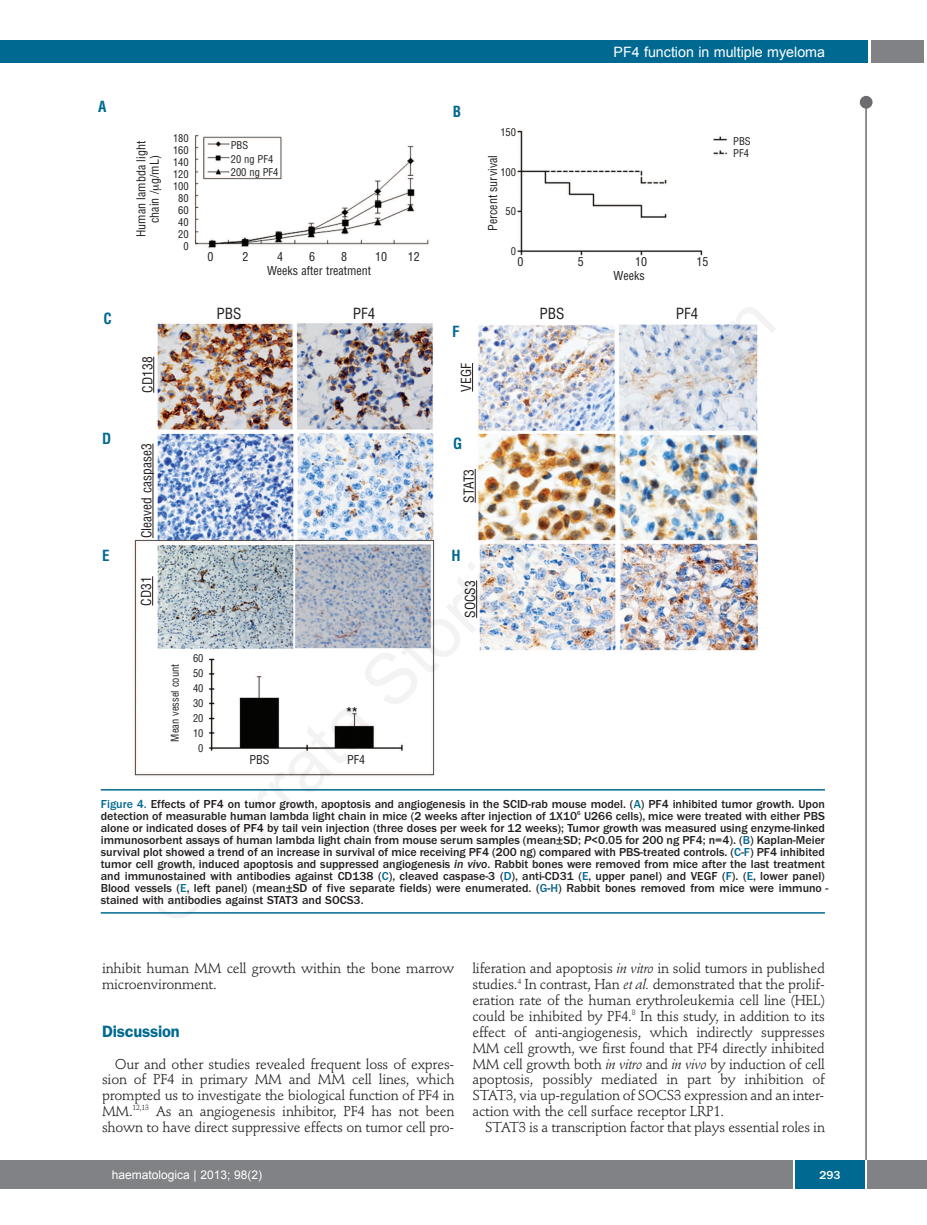
<style>
.page{position:relative;width:927px;height:1225px;background:#fff}
.page>*{position:absolute;margin:0;border:0;box-sizing:border-box;transform-origin:0 0}
.t1{font:600 16.5px "Franklin Gothic";letter-spacing:-.015em;color:#006991}
.t2{font:condensed 15px "Helvetica";color:#231f20}
.t3{font:700 condensed 15px "Helvetica";color:#006991}
.t4{font:14.25px/15.9px "Stempel Schneidler";letter-spacing:-.015em;color:#231f20;text-align:justify}
.t5{font:14.25px "Arial";color:#fff}
.t6{font:condensed 13.5px "Helvetica";color:#231f20}
.t7{font:500 12px/12px "Franklin Gothic";color:#231f20}
.t8{font:condensed 12px/13.5px "Helvetica";color:#231f20;text-align:center}
.t9{font:12px "Arial";color:#fff}
.t10{font:500 12px "Franklin Gothic";color:#fff}
.t11{font:condensed 10.5px/12px "Helvetica";color:#231f20}
.s1{color:#006991}
.s2{font-style:italic}
</style>
<div class="page">
<div style="left:860px;top:96px;width:12px;height:13px;background:#6c6d70;border-radius:50%"></div>
<hr style="left:865px;top:98px;width:2px;height:1062px;background:#6c6d70">
<div style="left:871px;top:40px;width:52px;height:22px;background:#808285"></div>
<div style="left:18px;top:40px;width:849px;height:22px;background:#006991"></div>
<div style="left:17px;top:1160px;width:910px;height:28px;background:#808285"></div>
<div style="left:795px;top:1160px;width:70px;height:28px;background:#006991"></div>
<hr style="left:793px;top:1160px;width:2px;height:28px;background:#fff">
<hr style="left:865px;top:1160px;width:2px;height:28px;background:#fff">
<div style="left:0;top:40px;width:19px;height:22px;background:#006991"></div>
<div style="left:0;top:1160px;width:18px;height:28px;background:#808285"></div>
<img style="left:134px;top:130px;width:625px;height:646px">
<hr style="left:101px;top:789px;width:724px;height:1px;background:#006991">
<hr style="left:101px;top:912px;width:724px;height:1px;background:#006991">
<hr style="left:476px;top:580px;width:1px;height:38px;background:#231f20">
<hr style="left:475px;top:469px;width:1px;height:33px;background:#231f20">
<svg style="left:472px;top:363px;width:1px;height:28px"></svg>
<hr style="left:153px;top:357px;width:1px;height:36px;background:#231f20">
<svg style="left:152px;top:576px;width:1px;height:29px"></svg>
<hr style="left:153px;top:443px;width:1px;height:95px;background:#231f20">
<svg style="left:153px;top:184px;width:8px;height:6px"></svg>
<p class="t3" style="left:98px;top:98px;width:10px">A</p>
<p class="t3" style="left:453px;top:103px;width:10px">B</p>
<p class="t5" style="left:614px;top:44px;width:213px">PF4 function in multiple myeloma</p>
<p class="t3" style="left:104px;top:310px;width:10px">C</p>
<p class="t3" style="left:102px;top:430px;width:11px">D</p>
<p class="t8" style="left:134px;top:237px;width:97px;rotate:-90deg">Human lambda light chain / g/mL)</p>
<p class="t11" style="left:173px;top:132px;width:17px;text-align:right">180<br>160<br>140<br>120<br>100<br>80<br>60<br>40<br>20<br>0</p>
<p class="t11" style="left:500px;top:126px;width:17px">150</p>
<p class="t11" style="left:500px;top:166px;width:17px">100</p>
<p class="t11" style="left:506px;top:206px;width:12px">50</p>
<p class="t11" style="left:511px;top:245px;width:7px">0</p>
<p class="t11" style="left:231px;top:139px;width:49px;line-height:13.5px">PBS<br>20 ng PF4<br>200 ng PF4</p>
<p class="t8" style="left:486px;top:231px;width:77px;rotate:-90deg">Percent survival</p>
<p class="t8" style="left:208px;top:250px;width:7px">0</p>
<p class="t8" style="left:243px;top:250px;width:7px">2</p>
<p class="t8" style="left:277px;top:250px;width:7px">4</p>
<p class="t8" style="left:309px;top:250px;width:7px">6</p>
<p class="t8" style="left:341px;top:250px;width:7px">8</p>
<p class="t8" style="left:375px;top:250px;width:13px">10</p>
<p class="t8" style="left:408px;top:250px;width:13px">12</p>
<p class="t8" style="left:267px;top:264px;width:106px">Weeks after treatment</p>
<p class="t2" style="left:216px;top:304px;width:26px">PBS</p>
<p class="t2" style="left:353px;top:304px;width:24px">PF4</p>
<p class="t2" style="left:539px;top:305px;width:26px">PBS</p>
<p class="t2" style="left:676px;top:305px;width:24px">PF4</p>
<p class="t8" style="left:518px;top:255px;width:7px">0</p>
<p class="t8" style="left:578px;top:255px;width:7px">5</p>
<p class="t8" style="left:635px;top:255px;width:13px">10</p>
<p class="t8" style="left:697px;top:255px;width:13px">15</p>
<p class="t8" style="left:614px;top:269px;width:33px">Weeks</p>
<p class="t3" style="left:452px;top:323px;width:9px">F</p>
<p class="t6" style="left:140px;top:393px;width:37px;rotate:-90deg">CD138</p>
<p class="t6" style="left:459px;top:391px;width:30px;rotate:-90deg">VEGF</p>
<p class="t6" style="left:139px;top:538px;width:96px;rotate:-90deg">Cleaved caspase3</p>
<p class="t3" style="left:453px;top:435px;width:11px">G</p>
<p class="t6" style="left:461px;top:502px;width:35px;rotate:-90deg">STAT3</p>
<p class="t3" style="left:102px;top:547px;width:9px">E</p>
<p class="t3" style="left:452px;top:547px;width:11px">H</p>
<p class="t6" style="left:139px;top:605px;width:31px;rotate:-90deg">CD31</p>
<p class="t11" style="left:169px;top:741px;width:79px;rotate:-90deg">Mean vessel count</p>
<p class="t11" style="left:193px;top:651px;width:12px;line-height:15px;text-align:center">60<br>50<br>40<br>30<br>20<br>10<br>0</p>
<p class="t8" style="left:249px;top:752px;width:21px">PBS</p>
<p class="t8" style="left:347px;top:752px;width:19px">PF4</p>
<p class="t6" style="left:463px;top:618px;width:39px;rotate:-90deg">SOCS3</p>
<p class="t11" style="left:733px;top:135px;width:19px;line-height:12.6px">PBS<br>PF4</p>
<p class="t7" style="left:101px;top:798px;width:729px"><span class="s1">Figure 4.</span> Effects of PF4 on tumor growth, apoptosis and angiogenesis in the SCID-rab mouse model. (<span class="s1">A</span>) PF4 inhibited tumor growth. Upon detection of measurable human lambda light chain in mice (2 weeks after injection of 1X10<sup>6</sup> U266 cells), mice were treated with either PBS alone or indicated doses of PF4 by tail vein injection (three doses per week for 12 weeks); Tumor growth was measured using enzyme-linked immunosorbent assays of human lambda light chain from mouse serum samples (mean±SD; <span class="s2">P</span>&lt;0.05 for 200 ng PF4; n=4). (<span class="s1">B</span>) Kaplan-Meier survival plot showed a trend of an increase in survival of mice receiving PF4 (200 ng) compared with PBS-treated controls. (<span class="s1">C</span>-<span class="s1">F</span>) PF4 inhibited tumor cell growth, induced apoptosis and suppressed angiogenesis <span class="s2">in vivo</span>. Rabbit bones were removed from mice after the last treatment and immunostained with antibodies against CD138 (<span class="s1">C</span>), cleaved caspase-3 (<span class="s1">D</span>), anti-CD31 (<span class="s1">E</span>, upper panel) and VEGF (<span class="s1">F</span>). (<span class="s1">E</span>, lower panel)<br>Blood vessels (<span class="s1">E</span>, left panel) (mean±SD of five separate fields) were enumerated. (<span class="s1">G</span>-<span class="s1">H</span>) Rabbit bones removed from mice were immuno - stained with antibodies against STAT3 and SOCS3.</p>
<p class="t4" style="left:102px;top:962px;width:354px">inhibit human MM cell growth within the bone marrow microenvironment.</p>
<h1 class="t1" style="left:102px;top:1025px;width:79px">Discussion</h1>
<p class="t4" style="left:102px;top:1057px;width:354px;text-indent:13px">Our and other studies revealed frequent loss of expres&shy;sion of PF4 in primary MM and MM cell lines, which prompted us to investigate the biological function of PF4 in MM.<sup>12,13</sup> As an angiogenesis inhibitor, PF4 has not been shown to have direct suppressive effects on tumor cell pro-</p>
<p class="t4" style="left:472px;top:962px;width:354px">liferation and apoptosis <span class="s2">in vitro</span> in solid tumors in published studies.<sup>4</sup> In contrast, Han <span class="s2">et al.</span> demonstrated that the prolif&shy;eration rate of the human erythroleukemia cell line (HEL) could be inhibited by PF4.<sup>8</sup> In this study, in addition to its effect of anti-angiogenesis, which indirectly suppresses MM cell growth, we first found that PF4 directly inhibited MM cell growth both <span class="s2">in vitro</span> and <span class="s2">in vivo</span> by induction of cell apoptosis, possibly mediated in part by inhibition of STAT3, via up-regulation of SOCS3 expression and an inter&shy;action with the cell surface receptor LRP1.</p>
<p class="t4" style="left:485px;top:1120px;width:341px">STAT3 is a transcription factor that plays essential roles in</p>
<p class="t9" style="left:112px;top:1168px;width:152px">haematologica | 2013; 98(2)</p>
<p class="t10" style="left:819px;top:1171px;width:23px">293</p>
</div>
